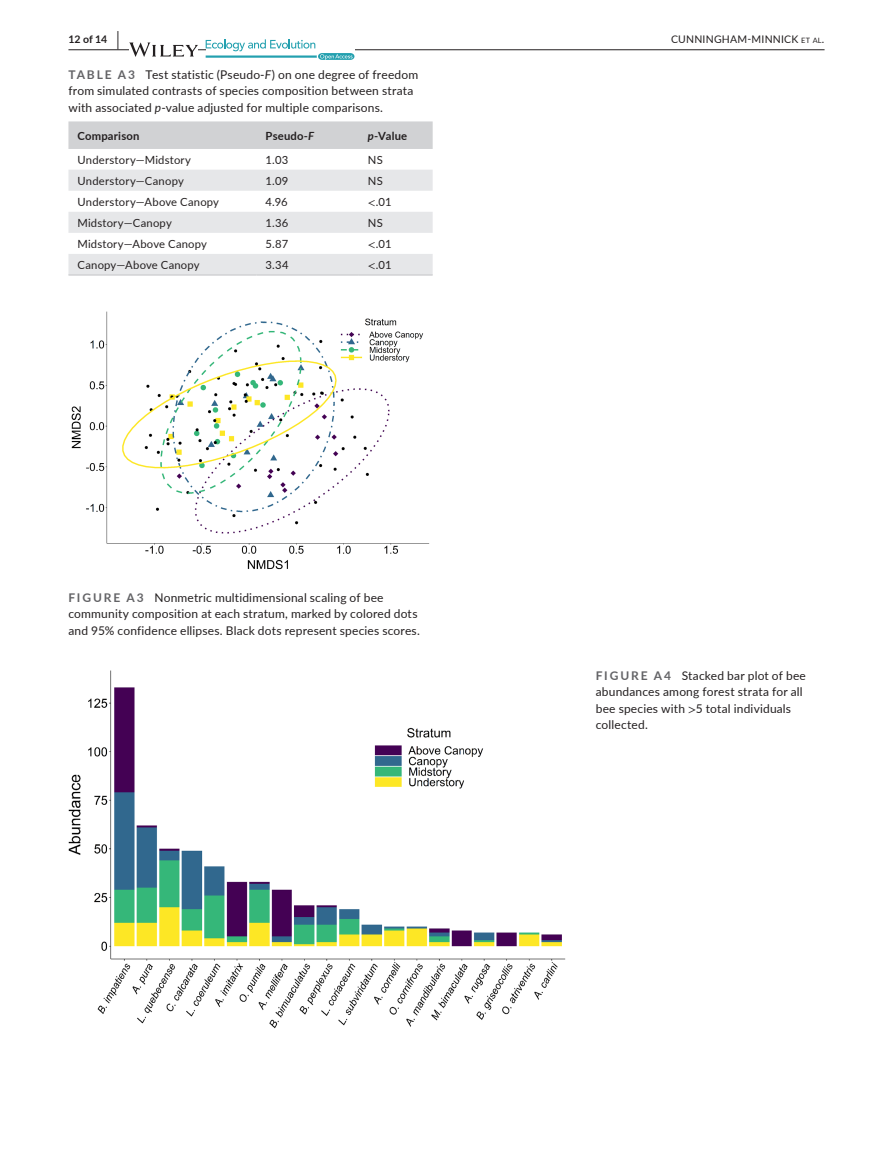
<style>
.page{position:relative;width:893px;height:1174px;background:#fff}
.page>*{position:absolute;margin:0;border:0;box-sizing:border-box;transform-origin:0 0}
.t1{font:12px/16.5px "Lato";letter-spacing:.015em;color:#231f20}
.t2{font:11.25px "Lato";letter-spacing:.015em;color:#231f20}
.t3{font:700 11.25px "Lato";letter-spacing:.02em;color:#231f20}
.t4{font:10.5px "Lato";letter-spacing:.02em;color:#231f20}
.t5{font:700 10.5px "Lato";color:#231f20}
.s1{font-size:19.5px}
.s2{font-size:7.35px}
.s3{font-weight:700;color:#636366}
.s4{font-style:italic}
.s5{font-family:"STIX"}
</style>
<div class="page">
<hr style="left:68px;top:49px;width:756px;height:1px;background:#231f20">
<svg style="left:129px;top:42px;width:69px;height:15px"></svg>
<svg style="left:206px;top:39px;width:148px;height:21px"></svg>
<div style="left:68px;top:121px;width:365px;height:28px;background:#d1d2d4"></div>
<svg style="left:68px;top:170px;width:365px;height:104px"></svg>
<hr style="left:68px;top:274px;width:188px;height:2px;background:#d1d2d4">
<hr style="left:256px;top:274px;width:103px;height:2px;background:#d1d2d4">
<hr style="left:359px;top:274px;width:74px;height:2px;background:#d1d2d4">
<img style="left:72px;top:311px;width:357px;height:258px">
<img style="left:68px;top:670px;width:497px;height:358px">
<p class="t5" style="left:68px;top:31px;width:52px">12 of 14 <span class="s1">|</span></p>
<p class="t4" style="left:671px;top:31px;width:155px">CUNNINGHAM--MINNICK <span class="s2">et al</span>.</p>
<p class="t1" style="left:68px;top:66px;width:351px"><span class="s3">TABLE A3</span> Test statistic (Pseudo-<span class="s4">F</span>) on one degree of freedom from simulated contrasts of species composition between strata with associated <span class="s4">p</span>-value adjusted for multiple comparisons.</p>
<p class="t3" style="left:77px;top:127px;width:64px">Comparison</p>
<p class="t3" style="left:266px;top:127px;width:50px">Pseudo-<span class="s4">F</span></p>
<p class="t3" style="left:368px;top:127px;width:41px"><span class="s4">p</span>-Value</p>
<p class="t2" style="left:77px;top:151px;width:115px">Understory—Midstory</p>
<p class="t2" style="left:266px;top:151px;width:24px">1.03</p>
<p class="t2" style="left:368px;top:151px;width:16px">NS</p>
<p class="t2" style="left:77px;top:173px;width:108px">Understory—Canopy</p>
<p class="t2" style="left:266px;top:173px;width:24px">1.09</p>
<p class="t2" style="left:368px;top:173px;width:16px">NS</p>
<p class="t2" style="left:77px;top:194px;width:143px">Understory—Above Canopy</p>
<p class="t2" style="left:266px;top:194px;width:24px">4.96</p>
<p class="t2" style="left:368px;top:194px;width:25px"><span class="s5">&lt;</span>.01</p>
<p class="t2" style="left:77px;top:215px;width:96px">Midstory—Canopy</p>
<p class="t2" style="left:266px;top:215px;width:24px">1.36</p>
<p class="t2" style="left:368px;top:215px;width:16px">NS</p>
<p class="t2" style="left:77px;top:236px;width:131px">Midstory—Above Canopy</p>
<p class="t2" style="left:266px;top:236px;width:24px">5.87</p>
<p class="t2" style="left:368px;top:236px;width:25px"><span class="s5">&lt;</span>.01</p>
<p class="t2" style="left:77px;top:257px;width:124px">Canopy—Above Canopy</p>
<p class="t2" style="left:266px;top:257px;width:25px">3.34</p>
<p class="t2" style="left:368px;top:257px;width:25px"><span class="s5">&lt;</span>.01</p>
<p class="t1" style="left:68px;top:588px;width:353px"><span class="s3">FIGURE A3</span> Nonmetric multidimensional scaling of bee community composition at each stratum, marked by colored dots and 95% confidence ellipses. Black dots represent species scores.</p>
<p class="t1" style="left:596px;top:666px;width:212px"><span class="s3">FIGURE A4</span> Stacked bar plot of bee abundances among forest strata for all bee species with <span class="s5">&gt;</span>5 total individuals collected.</p>
</div>
